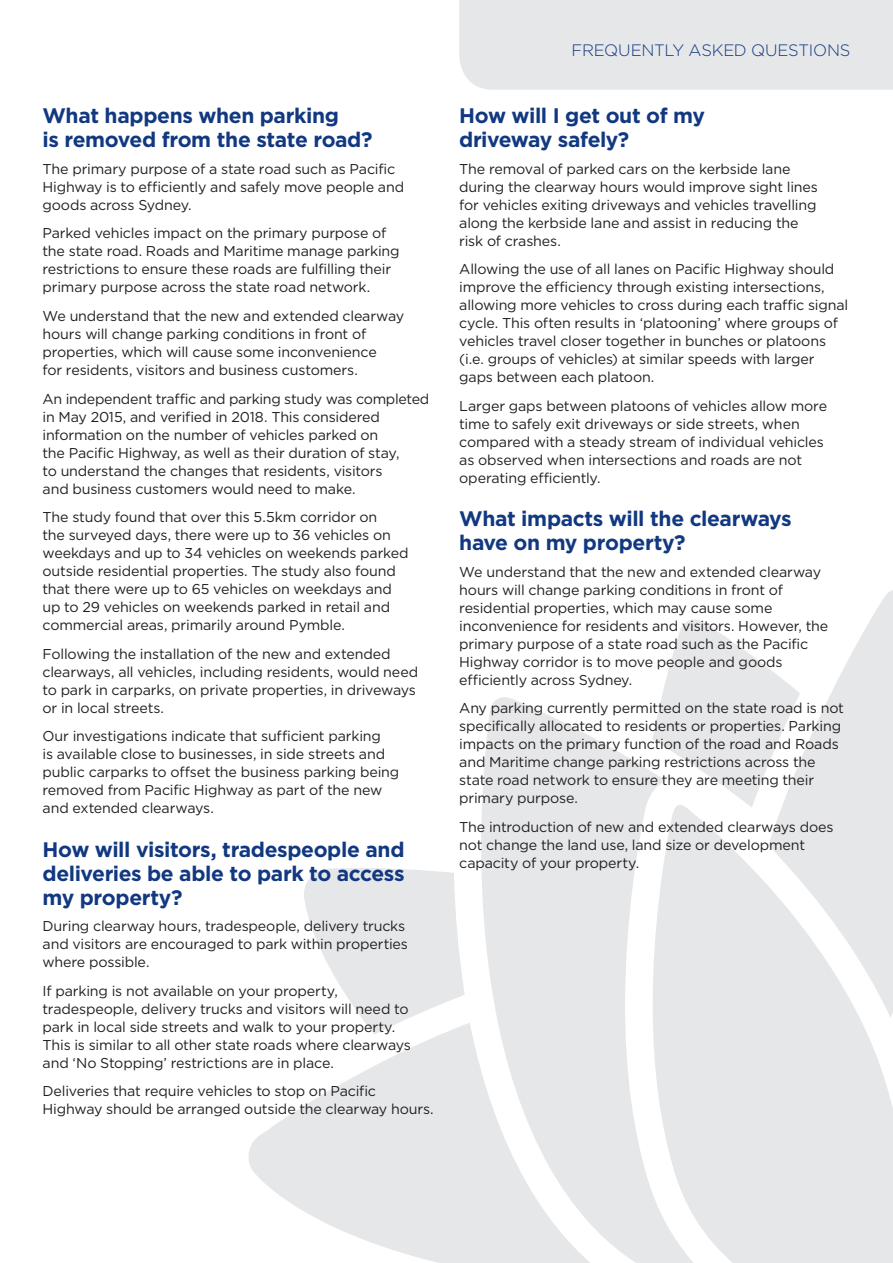
<style>
.page{position:relative;width:893px;height:1263px;background:#fff}
.page>*{position:absolute;margin:0;border:0;box-sizing:border-box;transform-origin:0 0}
.t1{font:700 21px/24px "Gotham";letter-spacing:-.02em;color:#113880}
.t2{font:300 16.5px "Gotham";letter-spacing:-.015em;color:#113880}
.t3{font:14.25px/18px "Gotham";letter-spacing:-.01em;color:#231f20}
</style>
<div class="page">
<svg style="left:249px;top:590px;width:644px;height:673px;fill:#e6e7e9"></svg>
<div style="left:459px;top:0;width:434px;height:90px;background:#e6e7e9"></div>
<h1 class="t1" style="left:43px;top:104px;width:331px">What happens when parking<br>is removed from the state road?</h1>
<p class="t3" style="left:43px;top:159px;width:363px">The primary purpose of a state road such as Pacific<br>Highway is to efficiently and safely move people and goods across Sydney.</p>
<p class="t3" style="left:43px;top:224px;width:359px">Parked vehicles impact on the primary purpose of the state road. Roads and Maritime manage parking restrictions to ensure these roads are fulfilling their primary purpose across the state road network.</p>
<p class="t3" style="left:43px;top:307px;width:363px">We understand that the new and extended clearway hours will change parking conditions in front of properties, which will cause some inconvenience<br>for residents, visitors and business customers.</p>
<p class="t3" style="left:43px;top:389px;width:388px">An independent traffic and parking study was completed in May 2015, and verified in 2018. This considered information on the number of vehicles parked on<br>the Pacific Highway, as well as their duration of stay,<br>to understand the changes that residents, visitors<br>and business customers would need to make.</p>
<p class="t3" style="left:43px;top:508px;width:368px">The study found that over this 5.5km corridor on<br>the surveyed days, there were up to 36 vehicles on weekdays and up to 34 vehicles on weekends parked outside residential properties. The study also found that there were up to 65 vehicles on weekdays and up to 29 vehicles on weekends parked in retail and commercial areas, primarily around Pymble.</p>
<p class="t3" style="left:43px;top:644px;width:377px">Following the installation of the new and extended clearways, all vehicles, including residents, would need to park in carparks, on private properties, in driveways or in local streets.</p>
<p class="t3" style="left:43px;top:727px;width:358px">Our investigations indicate that sufficient parking<br>is available close to businesses, in side streets and public carparks to offset the business parking being removed from Pacific Highway as part of the new and extended clearways.</p>
<h1 class="t1" style="left:43px;top:837px;width:364px;text-align:justify">How will visitors, tradespeople and deliveries be able to park to access my property?</h1>
<p class="t3" style="left:43px;top:917px;width:367px">During clearway hours, tradespeople, delivery trucks and visitors are encouraged to park within properties where possible.</p>
<p class="t3" style="left:43px;top:981px;width:370px">If parking is not available on your property, tradespeople, delivery trucks and visitors will need to park in local side streets and walk to your property.<br>This is similar to all other state roads where clearways and ‘No Stopping’ restrictions are in place.</p>
<p class="t3" style="left:43px;top:1082px;width:393px">Deliveries that require vehicles to stop on Pacific<br>Highway should be arranged outside the clearway hours.</p>
<p class="t2" style="left:572px;top:39px;width:280px">FREQUENTLY ASKED QUESTIONS</p>
<h1 class="t1" style="left:459px;top:104px;width:247px">How will I get out of my driveway safely?</h1>
<p class="t3" style="left:459px;top:159px;width:360px">The removal of parked cars on the kerbside lane during the clearway hours would improve sight lines for vehicles exiting driveways and vehicles travelling along the kerbside lane and assist in reducing the risk of crashes.</p>
<p class="t3" style="left:459px;top:260px;width:391px">Allowing the use of all lanes on Pacific Highway should improve the efficiency through existing intersections, allowing more vehicles to cross during each traffic signal cycle. This often results in ‘platooning’ where groups of vehicles travel closer together in bunches or platoons (i.e. groups of vehicles) at similar speeds with larger gaps between each platoon.</p>
<p class="t3" style="left:459px;top:396px;width:369px">Larger gaps between platoons of vehicles allow more time to safely exit driveways or side streets, when compared with a steady stream of individual vehicles as observed when intersections and roads are not operating efficiently.</p>
<h1 class="t1" style="left:459px;top:506px;width:334px">What impacts will the clearways have on my property?</h1>
<p class="t3" style="left:459px;top:562px;width:371px">We understand that the new and extended clearway hours will change parking conditions in front of residential properties, which may cause some inconvenience for residents and visitors. However, the primary purpose of a state road such as the Pacific Highway corridor is to move people and goods efficiently across Sydney.</p>
<p class="t3" style="left:459px;top:699px;width:386px">Any parking currently permitted on the state road is not specifically allocated to residents or properties. Parking impacts on the primary function of the road and Roads and Maritime change parking restrictions across the state road network to ensure they are meeting their primary purpose.</p>
<p class="t3" style="left:459px;top:817px;width:376px">The introduction of new and extended clearways does not change the land use, land size or development capacity of your property.</p>
</div>
